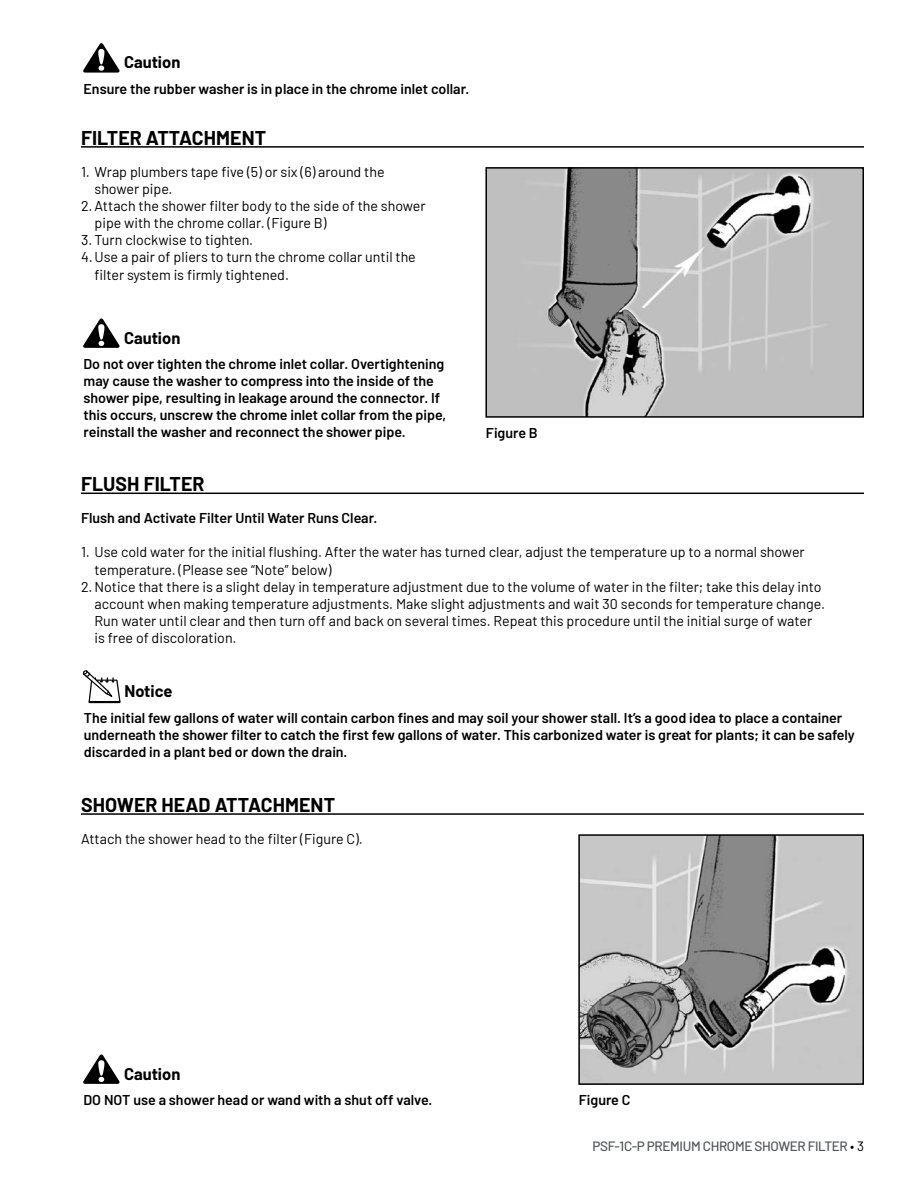
<style>
.page{position:relative;width:918px;height:1188px;background:#fff}
.page>*{position:absolute;margin:0;border:0;box-sizing:border-box;transform-origin:0 0}
.t1{font:700 19.5px "Barlow";letter-spacing:.005em;color:#000}
.t2{font:700 16.5px "Barlow";color:#000}
.t3{font:14.25px/17.1px "Barlow";color:#000}
.t4{font:600 14.25px/17.1px "Barlow";color:#000}
.t5{font:500 13.5px "Barlow";letter-spacing:-.025em;color:#53575a}
.s1{font-weight:400;color:#000}
</style>
<div class="page">
<hr style="left:81px;top:146px;width:783px;height:2px;background:#000">
<img style="left:488px;top:170px;width:373px;height:245px">
<div style="left:485px;top:167px;width:379px;height:251px;border:2px solid #000"></div>
<svg style="left:83px;top:670px;width:37px;height:33px"></svg>
<hr style="left:81px;top:493px;width:783px;height:1px;background:#000">
<svg style="left:83px;top:318px;width:37px;height:30px"></svg>
<hr style="left:81px;top:813px;width:783px;height:2px;background:#000">
<img style="left:581px;top:837px;width:280px;height:245px">
<div style="left:578px;top:834px;width:286px;height:251px;border:2px solid #000"></div>
<svg style="left:83px;top:1054px;width:37px;height:30px"></svg>
<svg style="left:83px;top:43px;width:37px;height:30px"></svg>
<p class="t2" style="left:124px;top:50px;width:58px">Caution</p>
<p class="t4" style="left:84px;top:79px;width:387px">Ensure the rubber washer is in place in the chrome inlet collar.</p>
<h1 class="t1" style="left:81px;top:124px;width:187px">FILTER ATTACHMENT</h1>
<p class="t3" style="left:94px;top:162px;width:292px;text-indent:-13px">1. Wrap plumbers tape five (5) or six (6) around the shower pipe.</p>
<p class="t3" style="left:95px;top:196px;width:333px;text-indent:-14px">2. Attach the shower filter body to the side of the shower pipe with the chrome collar. (Figure B)</p>
<p class="t3" style="left:81px;top:231px;width:174px">3. Turn clockwise to tighten.</p>
<p class="t3" style="left:81px;top:248px;width:336px">4.Use a pair of pliers to turn the chrome collar until the</p>
<p class="t3" style="left:95px;top:265px;width:196px">filter system is firmly tightened.</p>
<p class="t2" style="left:124px;top:325px;width:58px">Caution</p>
<p class="t4" style="left:84px;top:354px;width:364px">Do not over tighten the chrome inlet collar. Overtightening may cause the washer to compress into the inside of the shower pipe, resulting in leakage around the connector. If this occurs, unscrew the chrome inlet collar from the pipe, reinstall the washer and reconnect the shower pipe.</p>
<h1 class="t1" style="left:81px;top:470px;width:125px">FLUSH FILTER</h1>
<p class="t4" style="left:486px;top:423px;width:53px">Figure B</p>
<p class="t4" style="left:81px;top:508px;width:298px">Flush and Activate Filter Until Water Runs Clear.</p>
<p class="t3" style="left:95px;top:543px;width:712px;text-indent:-14px">1. Use cold water for the initial flushing. After the water has turned clear, adjust the temperature up to a normal shower temperature. (Please see “Note” below)</p>
<p class="t3" style="left:94px;top:577px;width:732px;text-indent:-13px">2. Notice that there is a slight delay in temperature adjustment due to the volume of water in the filter; take this delay into account when making temperature adjustments. Make slight adjustments and wait 30 seconds for temperature change.<br>Run water until clear and then turn off and back on several times. Repeat this procedure until the initial surge of water is free of discoloration.</p>
<p class="t2" style="left:124px;top:679px;width:50px">Notice</p>
<p class="t4" style="left:84px;top:708px;width:773px">The initial few gallons of water will contain carbon fines and may soil your shower stall. It’s a good idea to place a container underneath the shower filter to catch the first few gallons of water. This carbonized water is great for plants; it can be safely discarded in a plant bed or down the drain.</p>
<h1 class="t1" style="left:81px;top:791px;width:256px">SHOWER HEAD ATTACHMENT</h1>
<p class="t3" style="left:81px;top:829px;width:283px">Attach the shower head to the filter (Figure C).</p>
<p class="t2" style="left:124px;top:1061px;width:58px">Caution</p>
<p class="t4" style="left:84px;top:1090px;width:350px">DO NOT use a shower head or wand with a shut off valve.</p>
<p class="t4" style="left:579px;top:1090px;width:53px">Figure C</p>
<p class="t5" style="left:593px;top:1137px;width:273px">PSF-1C-P PREMIUM CHROME SHOWER FILTER <span class="s1">• 3</span></p>
</div>
